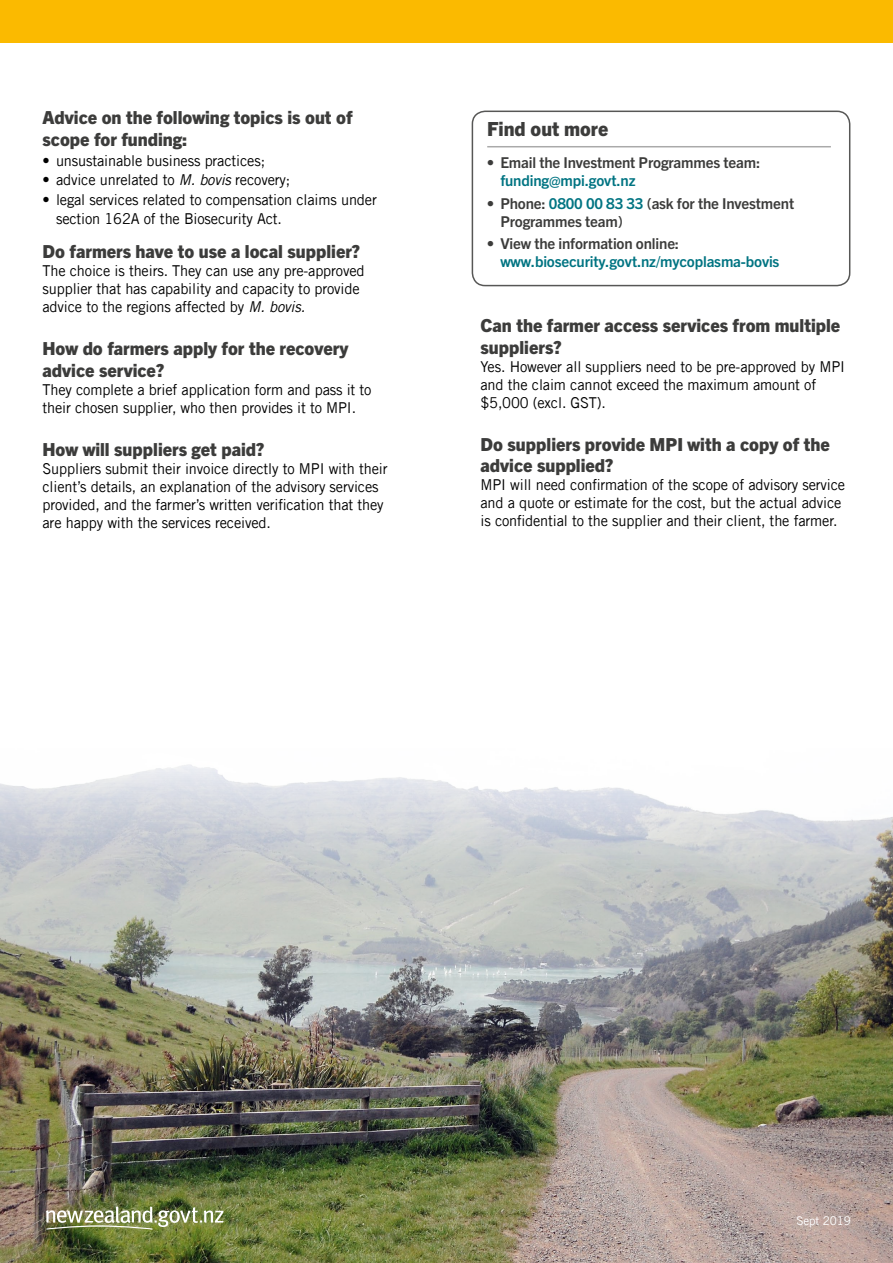
<style>
.page{position:relative;width:893px;height:1263px;background:#fff}
.page>*{position:absolute;margin:0;border:0;box-sizing:border-box;transform-origin:0 0}
.t1{font:800 19.5px "Trade Gothic Next LT Pro";color:#3c3c3b}
.t2{font:800 18px/21.6px "Trade Gothic Next LT Pro";color:#3c3c3b}
.t3{font:15px/18px "Trade Gothic LT Std";letter-spacing:-.01em;color:#000}
.t4{font:700 15px/18px "Trade Gothic Next LT Pro";letter-spacing:-.01em;color:#3c3c3b}
.t5{font:700 15px "Trade Gothic Next LT Pro";letter-spacing:-.01em;color:#007482}
.t6{font:12px "Trade Gothic LT Std";letter-spacing:-.01em;color:#fff}
.s1{font-style:italic}
.s2{color:#007482}
</style>
<div class="page">
<img style="left:0;top:764px;width:893px;height:499px">
<div style="left:472px;top:111px;width:378px;height:175px;border:2px solid #575756;border-radius:13px"></div>
<hr style="left:487px;top:146px;width:344px;height:1px;background:#aaa">
<div style="left:0;top:0;width:893px;height:43px;background:#fbba00"></div>
<img style="left:46px;top:1206px;width:178px;height:23px">
<p class="t2" style="left:43px;top:106px;width:311px">Advice on the following topics is out of scope for funding:</p>
<p class="t3" style="left:43px;top:151px;width:224px">• unsustainable business practices;</p>
<p class="t3" style="left:43px;top:171px;width:249px">• advice unrelated to <span class="s1">M. bovis</span> recovery;</p>
<p class="t3" style="left:56px;top:189px;width:322px;line-height:19.5px;text-indent:-14px">• legal services related to compensation claims under section 162A of the Biosecurity Act.</p>
<p class="t2" style="left:43px;top:240px;width:319px">Do farmers have to use a local supplier?</p>
<p class="t3" style="left:43px;top:262px;width:324px">The choice is theirs. They can use any pre-approved supplier that has capability and capacity to provide advice to the regions affected by <span class="s1">M. bovis.</span></p>
<p class="t2" style="left:43px;top:337px;width:308px">How do farmers apply for the recovery advice service?</p>
<p class="t3" style="left:43px;top:380px;width:331px">They complete a brief application form and pass it to their chosen supplier, who then provides it to MPI.</p>
<p class="t2" style="left:43px;top:437px;width:224px">How will suppliers get paid?</p>
<p class="t3" style="left:43px;top:459px;width:347px">Suppliers submit their invoice directly to MPI with their client’s details, an explanation of the advisory services provided, and the farmer’s written verification that they are happy with the services received.</p>
<h1 class="t1" style="left:487px;top:115px;width:122px">Find out more</h1>
<p class="t4" style="left:487px;top:153px;width:275px">• Email the Investment Programmes team:</p>
<p class="t5" style="left:500px;top:171px;width:137px">funding@mpi.govt.nz</p>
<p class="t4" style="left:500px;top:193px;width:295px;text-indent:-14px">• Phone: <span class="s2">0800 00 83 33</span> (ask for the Investment<br>Programmes team)</p>
<p class="t4" style="left:487px;top:233px;width:194px">• View the information online:</p>
<p class="t5" style="left:500px;top:251px;width:281px">www.biosecurity.govt.nz/mycoplasma-bovis</p>
<p class="t2" style="left:480px;top:314px;width:361px">Can the farmer access services from multiple suppliers?</p>
<p class="t3" style="left:480px;top:357px;width:366px">Yes. However all suppliers need to be pre-approved by MPI and the claim cannot exceed the maximum amount of $5,000 (excl. GST).</p>
<p class="t2" style="left:480px;top:432px;width:351px">Do suppliers provide MPI with a copy of the advice supplied?</p>
<p class="t3" style="left:480px;top:476px;width:366px">MPI will need confirmation of the scope of advisory service and a quote or estimate for the cost, but the actual advice is confidential to the supplier and their client, the farmer.</p>
<p class="t6" style="left:796px;top:1213px;width:56px">Sept 2019</p>
</div>
